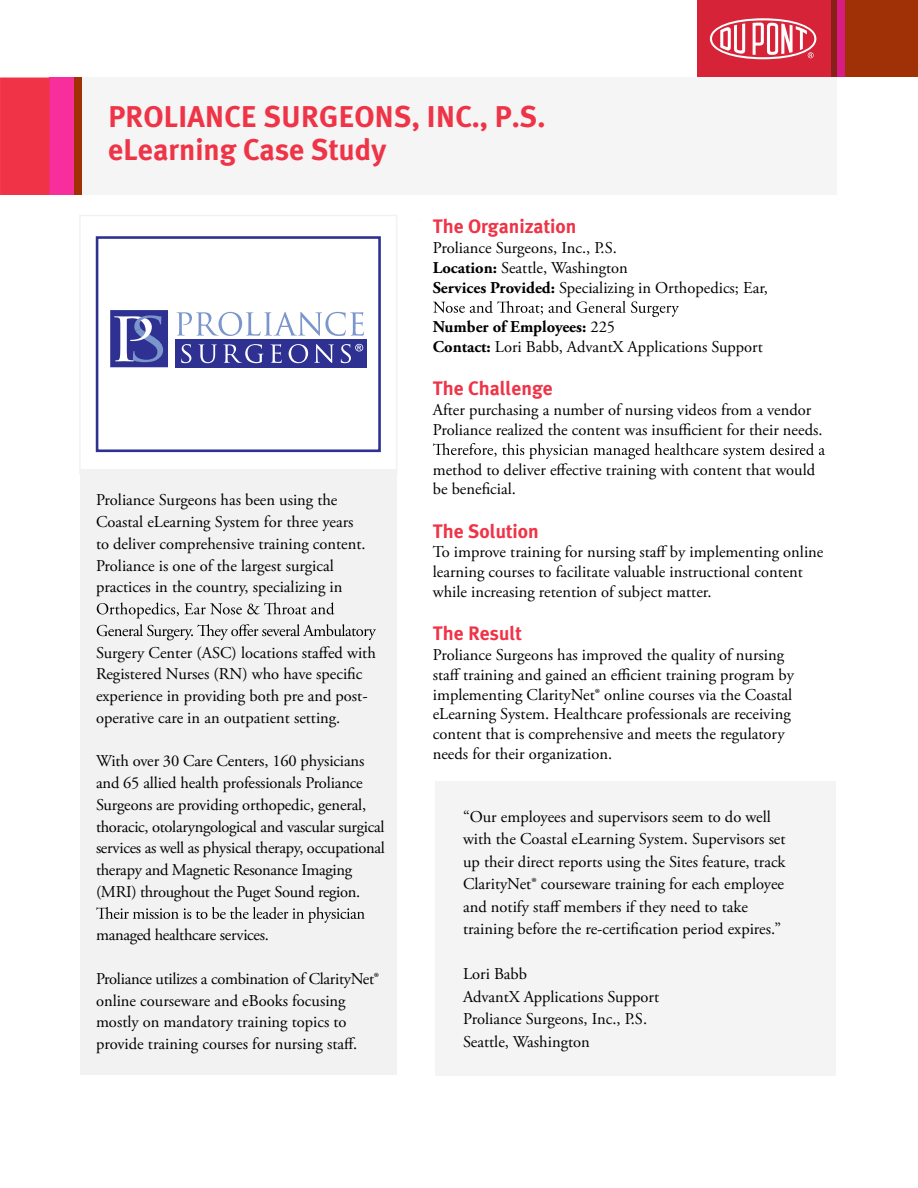
<style>
.page{position:relative;width:918px;height:1188px;background:#fff}
.page>*{position:absolute;margin:0;border:0;box-sizing:border-box;transform-origin:0 0}
.t1{font:700 30px/33px "Meta Plus";color:#ef3447}
.t2{font:700 19.5px "Meta Plus";color:#ef3447}
.t3{font:16.5px/19.8px "Adobe Garamond Pro";color:#000}
.t4{font:16.5px/21.8px "Adobe Garamond Pro";letter-spacing:-.02em;color:#000}
.s1{font-weight:700}
</style>
<div class="page">
<div style="left:77px;top:78px;width:760px;height:117px;background:#f5f5f5"></div>
<div style="left:49px;top:78px;width:26px;height:117px;background:#f72e9c"></div>
<div style="left:74px;top:78px;width:7px;height:117px;background:#a13005"></div>
<div style="left:0;top:78px;width:50px;height:117px;background:#f03347"></div>
<div style="left:80px;top:470px;width:317px;height:605px;background:#f2f2f2"></div>
<div style="left:79px;top:215px;width:318px;height:260px;border:2px solid #f2f2f2"></div>
<div style="left:175px;top:339px;width:191px;height:29px;background:#2e3192"></div>
<svg style="left:177px;top:312px;width:187px;height:24px"></svg>
<svg style="left:181px;top:344px;width:10px;height:19px"></svg>
<svg style="left:198px;top:344px;width:19px;height:19px"></svg>
<svg style="left:223px;top:344px;width:41px;height:19px"></svg>
<svg style="left:271px;top:344px;width:11px;height:19px"></svg>
<svg style="left:289px;top:344px;width:19px;height:19px"></svg>
<svg style="left:314px;top:344px;width:20px;height:19px"></svg>
<svg style="left:341px;top:344px;width:22px;height:19px"></svg>
<svg style="left:110px;top:310px;width:58px;height:57px;background:#575daa"></svg>
<div style="left:96px;top:236px;width:285px;height:216px;border:3px solid #2e3192"></div>
<div style="left:435px;top:782px;width:401px;height:294px;background:#f4f4f4"></div>
<svg style="left:97px;top:602px;width:237px;height:16px"></svg>
<svg style="left:97px;top:624px;width:279px;height:16px"></svg>
<svg style="left:96px;top:907px;width:269px;height:16px"></svg>
<svg style="left:433px;top:301px;width:246px;height:16px"></svg>
<svg style="left:433px;top:443px;width:392px;height:16px"></svg>
<div style="left:845px;top:0;width:73px;height:76px;background:#a03106"></div>
<div style="left:836px;top:0;width:9px;height:76px;background:#d91c83"></div>
<div style="left:831px;top:0;width:5px;height:76px;background:#872019"></div>
<div style="left:698px;top:0;width:133px;height:76px;background:#d62338"></div>
<svg style="left:710px;top:18px;width:106px;height:41px"></svg>
<h1 class="t1" style="left:108px;top:100px;width:439px">PROLIANCE SURGEONS, INC., P.S. eLearning Case Study</h1>
<p class="t3" style="left:96px;top:490px;width:271px;line-height:21.8px">Proliance Surgeons has been using the Coastal eLearning System for three years to deliver comprehensive training content.<br>Proliance is one of the largest surgical practices in the country, specializing in</p>
<p class="t3" style="left:96px;top:642px;width:281px;line-height:21.8px">Surgery Center (ASC) locations staffed with Registered Nurses (RN) who have specific experience in providing both pre and post&shy;operative care in an outpatient setting.</p>
<p class="t4" style="left:96px;top:751px;width:290px">With over 30 Care Centers, 160 physicians and 65 allied health professionals Proliance Surgeons are providing orthopedic, general, thoracic, otolaryngological and vascular surgical services as well as physical therapy, occupational therapy and Magnetic Resonance Imaging (MRI) throughout the Puget Sound region.</p>
<p class="t4" style="left:96px;top:925px;width:174px">managed healthcare services.</p>
<p class="t3" style="left:96px;top:968px;width:285px;line-height:21.8px">Proliance utilizes a combination of ClarityNet® online courseware and eBooks focusing mostly on mandatory training topics to provide training courses for nursing staff.</p>
<p class="t2" style="left:433px;top:215px;width:145px">The Organization</p>
<p class="t3" style="left:433px;top:239px;width:337px">Proliance Surgeons, Inc., P.S.<br><span class="s1">Location:</span> Seattle, Washington<br><span class="s1">Services Provided:</span> Specializing in Orthopedics; Ear,</p>
<p class="t3" style="left:433px;top:318px;width:332px"><span class="s1">Number of Employees:</span> 225<br><span class="s1">Contact:</span> Lori Babb, AdvantX Applications Support</p>
<p class="t2" style="left:433px;top:377px;width:121px">The Challenge</p>
<p class="t3" style="left:433px;top:401px;width:391px">After purchasing a number of nursing videos from a vendor<br>Proliance realized the content was insufficient for their needs.</p>
<p class="t3" style="left:433px;top:460px;width:384px">method to deliver effective training with content that would be beneficial.</p>
<p class="t2" style="left:433px;top:520px;width:107px">The Solution</p>
<p class="t3" style="left:433px;top:543px;width:392px">To improve training for nursing staff by implementing online learning courses to facilitate valuable instructional content while increasing retention of subject matter.</p>
<p class="t2" style="left:433px;top:622px;width:91px">The Result</p>
<p class="t3" style="left:433px;top:645px;width:363px">Proliance Surgeons has improved the quality of nursing staff training and gained an efficient training program by implementing ClarityNet® online courses via the Coastal eLearning System. Healthcare professionals are receiving content that is comprehensive and meets the regulatory needs for their organization.</p>
<p class="t3" style="left:463px;top:806px;width:324px;line-height:22.5px">“Our employees and supervisors seem to do well with the Coastal eLearning System. Supervisors set up their direct reports using the Sites feature, track ClarityNet® courseware training for each employee and notify staff members if they need to take training before the re-certification period expires.”</p>
<p class="t3" style="left:463px;top:963px;width:198px;line-height:22.5px">Lori Babb<br>AdvantX Applications Support<br>Proliance Surgeons, Inc., P.S.<br>Seattle, Washington</p>
</div>
